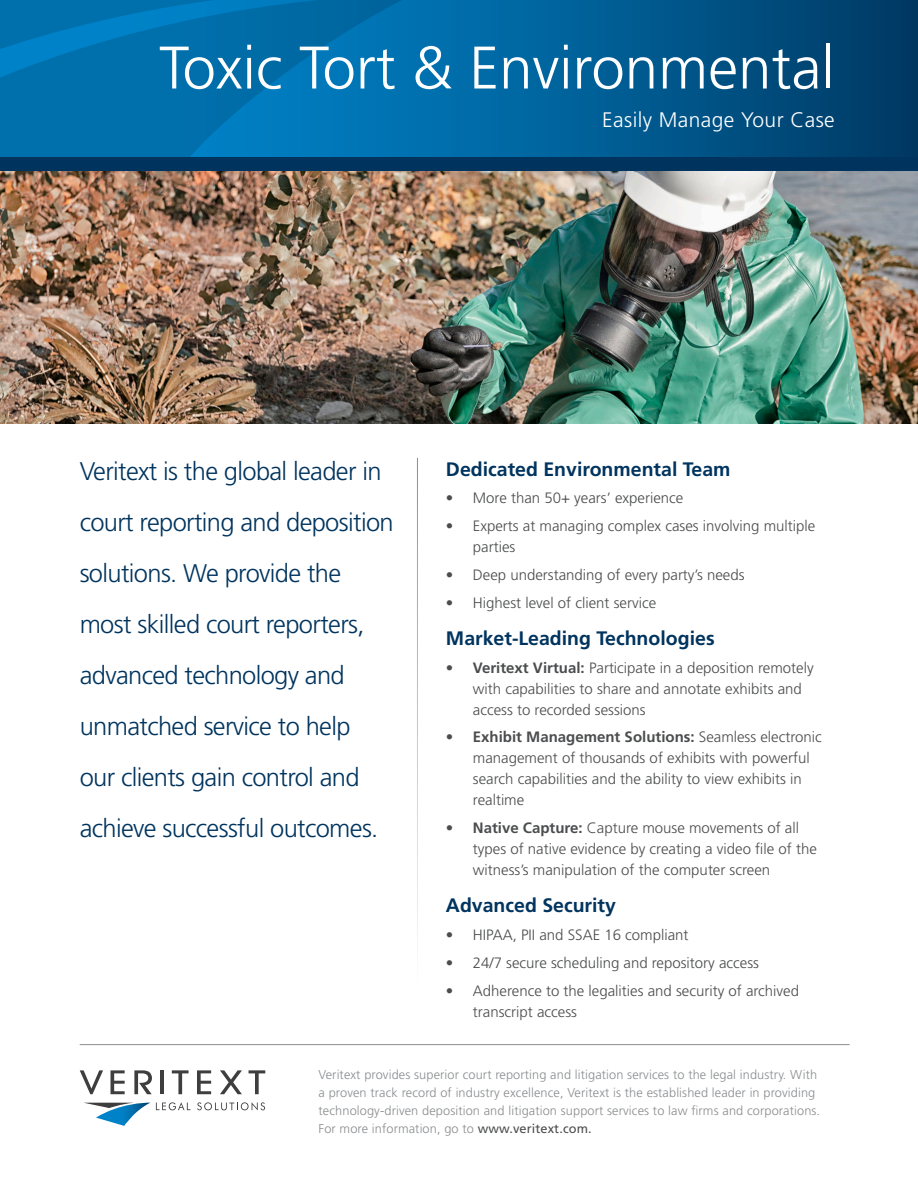
<style>
.page{position:relative;width:918px;height:1188px;background:#fff}
.page>*{position:absolute;margin:0;border:0;box-sizing:border-box;transform-origin:0 0}
.t1{font:300 60px "Frutiger LT Std";color:#fff}
.t2{font:300 25.5px/51px "Frutiger LT Std";letter-spacing:-.025em;color:#00345e}
.t3{font:300 21px "Frutiger LT Std";letter-spacing:.02em;color:#fff}
.t4{font:700 19.5px "Frutiger LT Std";color:#00345e}
.t5{font:300 15px/21px "Frutiger LT Std";color:#4b4c4d}
.t6{font:300 12.75px/18px "Frutiger LT Std";letter-spacing:.01em;color:#8a8c8f}
.s1{font-weight:700}
.s2{font-weight:400;color:#4b4c4d}
</style>
<div class="page">
<svg style="left:411px;top:0;width:507px;height:157px;background:#00568b"></svg>
<svg style="left:85px;top:1103px;width:65px;height:23px"></svg>
<svg style="left:80px;top:1070px;width:23px;height:24px"></svg>
<svg style="left:111px;top:1070px;width:14px;height:24px"></svg>
<svg style="left:134px;top:1070px;width:18px;height:24px"></svg>
<hr style="left:160px;top:1070px;width:4px;height:24px;background:#3e3e3f">
<svg style="left:197px;top:1070px;width:14px;height:24px"></svg>
<svg style="left:220px;top:1070px;width:22px;height:24px"></svg>
<svg style="left:172px;top:1070px;width:17px;height:24px"></svg>
<svg style="left:249px;top:1070px;width:16px;height:24px"></svg>
<svg style="left:156px;top:1102px;width:34px;height:8px"></svg>
<svg style="left:197px;top:1102px;width:68px;height:8px"></svg>
<svg style="left:0;top:0;width:411px;height:157px;background:#0072b1"></svg>
<hr style="left:80px;top:1044px;width:770px;height:1px;background:#8a8c8f">
<hr style="left:417px;top:458px;width:1px;height:535px;background:#8a8c8f">
<div style="left:0;top:157px;width:918px;height:14px;background:#00345e"></div>
<img style="left:0;top:171px;width:918px;height:252px">
<p class="t1" style="left:159px;top:34px;width:677px">Toxic Tort &amp; Environmental</p>
<p class="t3" style="left:602px;top:108px;width:234px">Easily Manage Your Case</p>
<p class="t2" style="left:80px;top:446px;width:316px">Veritext is the global leader in court reporting and deposition solutions. We provide the most skilled court reporters, advanced technology and unmatched service to help<br>our clients gain control and achieve successful outcomes.</p>
<p class="t4" style="left:446px;top:457px;width:286px">Dedicated Environmental Team</p>
<p class="t5" style="left:446px;top:488px;width:239px">• More than 50+ years’ experience</p>
<p class="t5" style="left:473px;top:516px;width:344px;text-indent:-27px">• Experts at managing complex cases involving multiple parties</p>
<p class="t5" style="left:446px;top:564px;width:300px">• Deep understanding of every party’s needs</p>
<p class="t5" style="left:446px;top:592px;width:212px">• Highest level of client service</p>
<p class="t4" style="left:446px;top:627px;width:270px">Market-Leading Technologies</p>
<p class="t5" style="left:473px;top:657px;width:342px;text-indent:-27px"><span class="s1">• Veritext Virtual:</span> Participate in a deposition remotely with capabilities to share and annotate exhibits and access to recorded sessions</p>
<p class="t5" style="left:473px;top:727px;width:350px;text-indent:-27px"><span class="s1">• Exhibit Management Solutions:</span> Seamless electronic management of thousands of exhibits with powerful search capabilities and the ability to view exhibits in realtime</p>
<p class="t5" style="left:473px;top:818px;width:345px;text-indent:-27px"><span class="s1">• Native Capture:</span> Capture mouse movements of all types of native evidence by creating a video file of the witness’s manipulation of the computer screen</p>
<p class="t4" style="left:446px;top:894px;width:172px">Advanced Security</p>
<p class="t5" style="left:446px;top:925px;width:244px">• HIPAA, PII and SSAE 16 compliant</p>
<p class="t5" style="left:446px;top:952px;width:315px">• 24/7 secure scheduling and repository access</p>
<p class="t5" style="left:473px;top:980px;width:328px;text-indent:-27px">• Adherence to the legalities and security of archived transcript access</p>
<p class="t6" style="left:319px;top:1066px;width:503px">Veritext provides superior court reporting and litigation services to the legal industry. With a proven track record of industry excellence, Veritext is the established leader in providing technology-driven deposition and litigation support services to law firms and corporations.<br>For more information, go to <span class="s2">www.veritext.com.</span></p>
</div>
